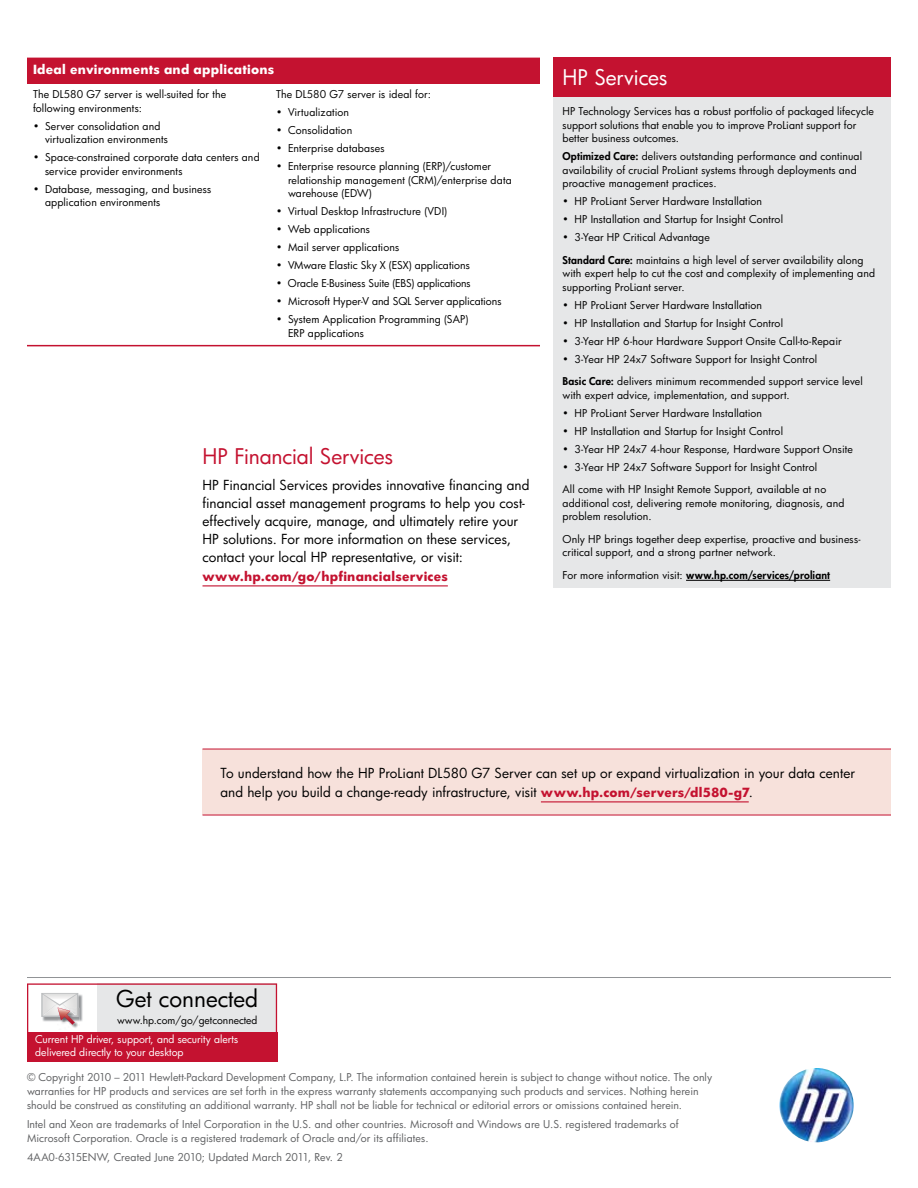
<style>
.page{position:relative;width:918px;height:1188px;background:#fff}
.page>*{position:absolute;margin:0;border:0;box-sizing:border-box;transform-origin:0 0}
.t1{font:22.65px "HP Futura";color:#000}
.t2{font:21px "HP Futura";letter-spacing:-.015em;color:#c41230}
.t3{font:21px "HP Futura";letter-spacing:-.01em;color:#fff}
.t4{font:13.5px/18px "HP Futura";color:#000}
.t5{font:700 12.3px "HP Futura";letter-spacing:.02em;color:#c41230}
.t6{font:700 12.3px "HP Futura";letter-spacing:.02em;color:#fff}
.t7{font:10.5px/13.5px "HP Futura";letter-spacing:.01em;color:#000}
.t8{font:10.5px/13.5px "HP Futura";letter-spacing:.01em;color:#5f6062}
.t9{font:800 10.5px "HP Futura";letter-spacing:.015em;color:#000}
.t10{font:10.35px/13px "HP Futura";color:#fff}
.t11{font:10.2px "HP Futura";color:#000}
.s1{font-weight:800}
.s2{font-weight:400}
.s3{font-weight:700;font-size:12.3px;color:#c41230}
</style>
<div class="page">
<img style="left:779px;top:1068px;width:75px;height:74px;border-radius:37px">
<svg style="left:27px;top:983px;width:250px;height:79px;background:#d9919e"></svg>
<hr style="left:27px;top:977px;width:864px;height:1px;background:#919396">
<div style="left:554px;top:57px;width:337px;height:41px;background:#c41230"></div>
<div style="left:554px;top:98px;width:337px;height:490px;background:#e6e7e8"></div>
<hr style="left:686px;top:580px;width:144px;height:1px;background:#000">
<hr style="left:202px;top:585px;width:246px;height:1px;background:#c41230">
<div style="left:202px;top:749px;width:689px;height:66px;background:#f7e1db"></div>
<hr style="left:202px;top:749px;width:689px;height:1px;background:#c41230">
<hr style="left:202px;top:815px;width:689px;height:1px;background:#c41230">
<hr style="left:541px;top:801px;width:208px;height:1px;background:#c41230">
<div style="left:27px;top:58px;width:513px;height:25px;background:#c41230"></div>
<hr style="left:27px;top:345px;width:243px;height:1px;background:#c41230">
<hr style="left:270px;top:345px;width:270px;height:1px;background:#c41230">
<p class="t6" style="left:33px;top:61px;width:243px">Ideal environments and applications</p>
<p class="t7" style="left:33px;top:87px;width:195px">The DL580 G7 server is well-suited for the following environments:</p>
<p class="t7" style="left:45px;top:119px;width:124px;text-indent:-12px">• Server consolidation and virtualization environments</p>
<p class="t7" style="left:45px;top:150px;width:216px;text-indent:-12px">• Space-constrained corporate data centers and service provider environments</p>
<p class="t7" style="left:45px;top:182px;width:168px;text-indent:-12px">• Database, messaging, and business application environments</p>
<p class="t7" style="left:276px;top:87px;width:156px">The DL580 G7 server is ideal for:</p>
<p class="t7" style="left:276px;top:105px;width:75px">• Virtualization</p>
<p class="t7" style="left:276px;top:123px;width:78px">• Consolidation</p>
<p class="t7" style="left:276px;top:141px;width:110px">• Enterprise databases</p>
<p class="t7" style="left:288px;top:159px;width:225px;text-indent:-12px">• Enterprise resource planning (ERP)/customer relationship management (CRM)/enterprise data warehouse (EDW)</p>
<p class="t7" style="left:276px;top:204px;width:173px">• Virtual Desktop Infrastructure (VDI)</p>
<p class="t7" style="left:276px;top:222px;width:96px">• Web applications</p>
<p class="t7" style="left:276px;top:240px;width:125px">• Mail server applications</p>
<p class="t7" style="left:276px;top:258px;width:195px">• VMware Elastic Sky X (ESX) applications</p>
<p class="t7" style="left:276px;top:276px;width:196px">• Oracle E-Business Suite (EBS) applications</p>
<p class="t7" style="left:276px;top:294px;width:227px">• Microsoft Hyper-V and SQL Server applications</p>
<p class="t7" style="left:288px;top:312px;width:182px;text-indent:-12px">• System Application Programming (SAP)<br>ERP applications</p>
<h2 class="t2" style="left:202px;top:442px;width:192px">HP Financial Services</h2>
<p class="t4" style="left:202px;top:476px;width:329px">HP Financial Services provides innovative financing and financial asset management programs to help you cost&shy;effectively acquire, manage, and ultimately retire your HP solutions. For more information on these services, contact your local HP representative, or visit:</p>
<p class="t5" style="left:202px;top:567px;width:247px">www.hp.com/go/hpfinancialservices</p>
<h2 class="t3" style="left:562px;top:63px;width:107px">HP Services</h2>
<p class="t7" style="left:562px;top:105px;width:313px">HP Technology Services has a robust portfolio of packaged lifecycle support solutions that enable you to improve ProLiant support for better business outcomes.</p>
<p class="t7" style="left:562px;top:150px;width:301px"><span class="s1">Optimized Care:</span> delivers outstanding performance and continual availability of crucial ProLiant systems through deployments and proactive management practices.</p>
<p class="t7" style="left:562px;top:195px;width:201px">• HP ProLiant Server Hardware Installation</p>
<p class="t7" style="left:562px;top:213px;width:222px">• HP Installation and Startup for Insight Control</p>
<p class="t7" style="left:562px;top:226px;width:303px;line-height:22.5px">• 3-Year HP Critical Advantage<br><span class="s1">Standard Care:</span> maintains a high level of server availability along</p>
<p class="t7" style="left:562px;top:267px;width:314px">with expert help to cut the cost and complexity of implementing and supporting ProLiant server.</p>
<p class="t7" style="left:562px;top:298px;width:201px">• HP ProLiant Server Hardware Installation</p>
<p class="t7" style="left:562px;top:316px;width:222px">• HP Installation and Startup for Insight Control</p>
<p class="t7" style="left:562px;top:334px;width:281px">• 3-Year HP 6-hour Hardware Support Onsite Call-to-Repair</p>
<p class="t7" style="left:562px;top:348px;width:302px;line-height:22.5px">• 3-Year HP 24x7 Software Support for Insight Control<br><span class="s1">Basic Care:</span> delivers minimum recommended support service level</p>
<p class="t7" style="left:562px;top:388px;width:229px">with expert advice, implementation, and support.</p>
<p class="t7" style="left:562px;top:406px;width:201px">• HP ProLiant Server Hardware Installation</p>
<p class="t7" style="left:562px;top:424px;width:222px">• HP Installation and Startup for Insight Control</p>
<p class="t7" style="left:562px;top:442px;width:292px">• 3-Year HP 24x7 4-hour Response, Hardware Support Onsite</p>
<p class="t7" style="left:562px;top:456px;width:265px;line-height:22.5px">• 3-Year HP 24x7 Software Support for Insight Control<br>All come with HP Insight Remote Support, available at no</p>
<p class="t7" style="left:562px;top:496px;width:283px">additional cost, delivering remote monitoring, diagnosis, and problem resolution.</p>
<p class="t7" style="left:562px;top:532px;width:300px">Only HP brings together deep expertise, proactive and business&shy;critical support, and a strong partner network.</p>
<p class="t9" style="left:562px;top:568px;width:269px"><span class="s2">For more information visit:</span> www.hp.com/services/proliant</p>
<p class="t4" style="left:220px;top:763px;width:636px;line-height:18.8px">To understand how the HP ProLiant DL580 G7 Server can set up or expand virtualization in your data center and help you build a change-ready infrastructure, visit <span class="s3">www.hp.com/servers/dl580-g7</span>.</p>
<h1 class="t1" style="left:116px;top:984px;width:143px">Get connected</h1>
<p class="t11" style="left:117px;top:1014px;width:142px">www.hp.com/go/getconnected</p>
<p class="t10" style="left:35px;top:1033px;width:204px">Current HP driver, support, and security alerts delivered directly to your desktop</p>
<p class="t8" style="left:27px;top:1071px;width:687px">© Copyright 2010 – 2011 Hewlett-Packard Development Company, L.P. The information contained herein is subject to change without notice. The only warranties for HP products and services are set forth in the express warranty statements accompanying such products and services. Nothing herein should be construed as constituting an additional warranty. HP shall not be liable for technical or editorial errors or omissions contained herein.</p>
<p class="t8" style="left:27px;top:1117px;width:653px">Intel and Xeon are trademarks of Intel Corporation in the U.S. and other countries. Microsoft and Windows are U.S. registered trademarks of<br>Microsoft Corporation. Oracle is a registered trademark of Oracle and/or its affiliates.</p>
<p class="t8" style="left:27px;top:1150px;width:317px">4AA0-6315ENW, Created June 2010; Updated March 2011, Rev. 2</p>
</div>
